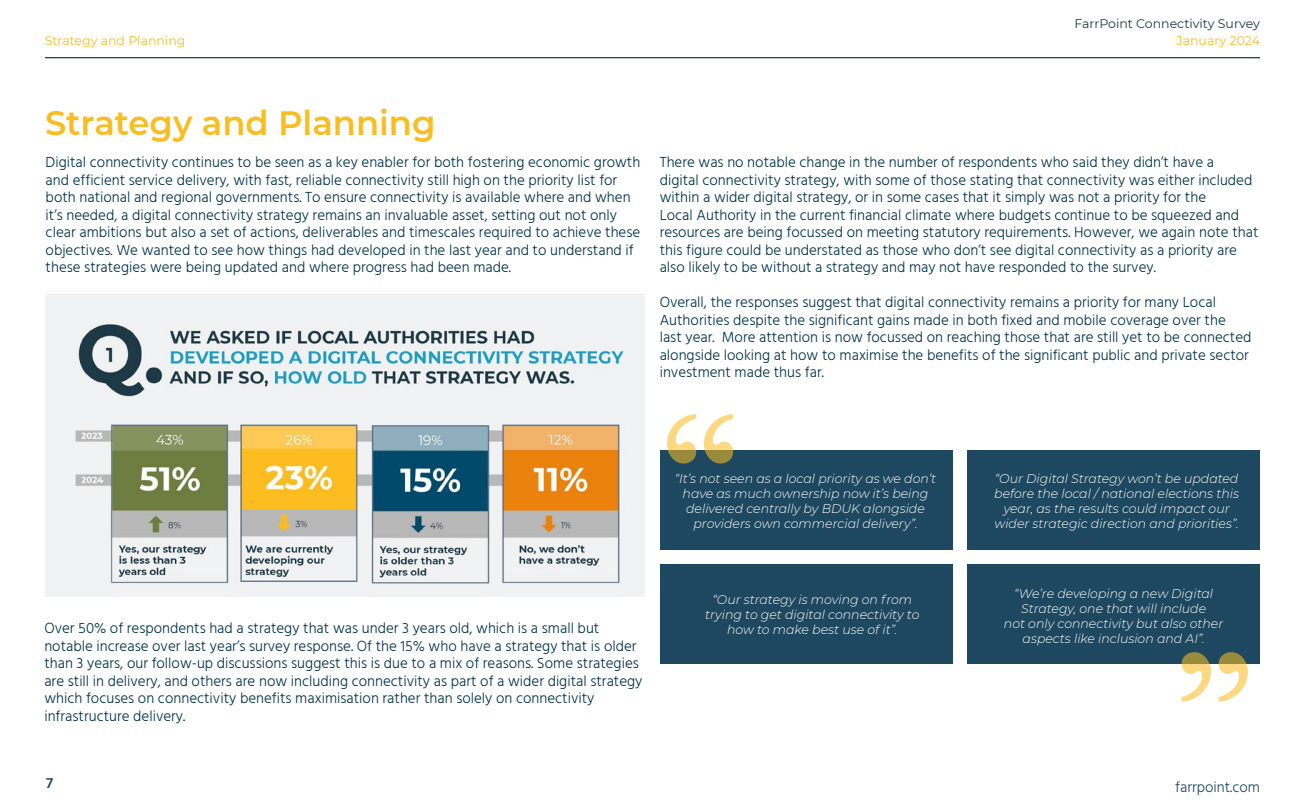
<style>
.page{position:relative;width:1305px;height:810px;background:#fff}
.page>*{position:absolute;margin:0;border:0;box-sizing:border-box;transform-origin:0 0}
.t1{font:600 33.75px "Montserrat";color:#fabd21}
.t2{font:300 15px/17.5px "Hind";color:#003149}
.t3{font:300 15px "Hind";color:#1d485f}
.t4{font:600 15px "Hind";color:#1d485f}
.t5{font:italic 300 12.5px/15px "Montserrat";color:#fff;text-align:center}
.t6{font:12.5px "Montserrat";color:#fabd21}
.t7{font:12.5px "Montserrat";color:#1e3946}
</style>
<div class="page">
<hr style="left:45px;top:57px;width:1215px;height:1px;background:#1e3946">
<div style="left:660px;top:450px;width:292px;height:99px;background:#1d485f"></div>
<div style="left:967px;top:450px;width:293px;height:99px;background:#1d485f"></div>
<div style="left:660px;top:564px;width:292px;height:100px;background:#1d485f"></div>
<div style="left:967px;top:564px;width:293px;height:100px;background:#1d485f"></div>
<img style="left:45px;top:294px;width:600px;height:303px">
<svg style="left:1219px;top:652px;width:29px;height:50px"></svg>
<svg style="left:1182px;top:652px;width:29px;height:50px"></svg>
<svg style="left:667px;top:414px;width:29px;height:50px"></svg>
<svg style="left:704px;top:414px;width:29px;height:50px"></svg>
<p class="t6" style="left:45px;top:32px;width:142px">Strategy and Planning</p>
<p class="t7" style="left:1075px;top:15px;width:187px">FarrPoint Connectivity Survey</p>
<p class="t6" style="left:1176px;top:32px;width:85px">January 2024</p>
<h1 class="t1" style="left:45px;top:99px;width:392px">Strategy and Planning</h1>
<p class="t2" style="left:46px;top:154px;width:596px">Digital connectivity continues to be seen as a key enabler for both fostering economic growth and efficient service delivery, with fast, reliable connectivity still high on the priority list for both national and regional governments. To ensure connectivity is available where and when it’s needed, a digital connectivity strategy remains an invaluable asset, setting out not only clear ambitions but also a set of actions, deliverables and timescales required to achieve these objectives. We wanted to see how things had developed in the last year and to understand if these strategies were being updated and where progress had been made.</p>
<p class="t2" style="left:660px;top:154px;width:600px">There was no notable change in the number of respondents who said they didn’t have a<br>digital connectivity strategy, with some of those stating that connectivity was either included within a wider digital strategy, or in some cases that it simply was not a priority for the<br>Local Authority in the current financial climate where budgets continue to be squeezed and resources are being focussed on meeting statutory requirements. However, we again note that this figure could be understated as those who don’t see digital connectivity as a priority are also likely to be without a strategy and may not have responded to the survey.</p>
<p class="t2" style="left:660px;top:294px;width:593px">Overall, the responses suggest that digital connectivity remains a priority for many Local Authorities despite the significant gains made in both fixed and mobile coverage over the last year. More attention is now focussed on reaching those that are still yet to be connected alongside looking at how to maximise the benefits of the significant public and private sector investment made thus far.</p>
<p class="t2" style="left:44px;top:620px;width:600px">Over 50% of respondents had a strategy that was under 3 years old, which is a small but notable increase over last year’s survey response. Of the 15% who have a strategy that is older than 3 years, our follow-up discussions suggest this is due to a mix of reasons. Some strategies are still in delivery, and others are now including connectivity as part of a wider digital strategy which focuses on connectivity benefits maximisation rather than solely on connectivity infrastructure delivery.</p>
<p class="t4" style="left:46px;top:773px;width:9px">7</p>
<p class="t5" style="left:675px;top:470px;width:263px">“It’s not seen as a local priority as we don’t have as much ownership now it’s being delivered centrally by BDUK alongside providers own commercial delivery”.</p>
<p class="t5" style="left:994px;top:471px;width:246px">“Our Digital Strategy won’t be updated before the local / national elections this year, as the results could impact our wider strategic direction and priorities”.</p>
<p class="t5" style="left:705px;top:591px;width:216px">“Our strategy is moving on from trying to get digital connectivity to how to make best use of it”.</p>
<p class="t5" style="left:1004px;top:585px;width:221px">“We’re developing a new Digital Strategy, one that will include<br>not only connectivity but also other aspects like inclusion and AI”.</p>
<p class="t3" style="left:1175px;top:777px;width:86px">farrpoint.com</p>
</div>
